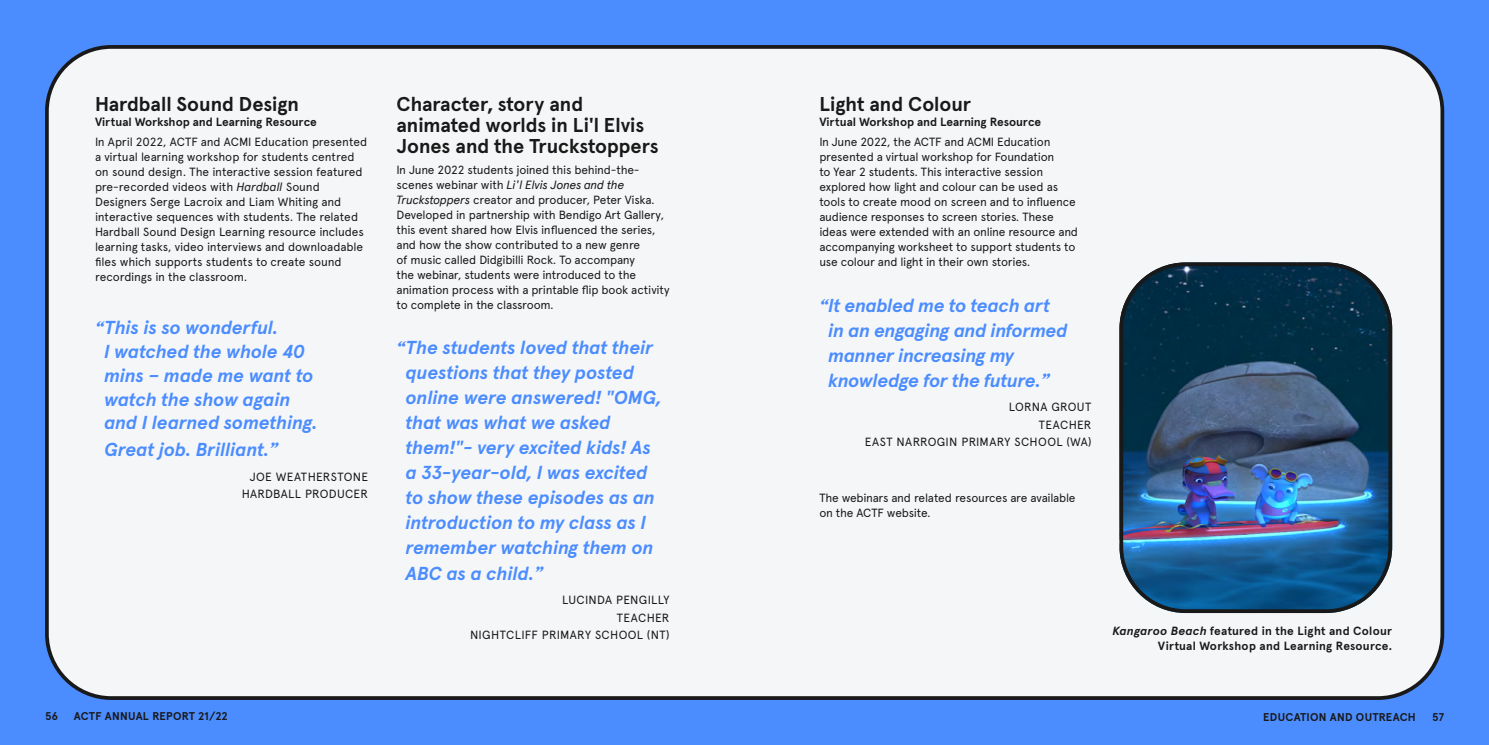
<style>
.page{position:relative;width:1489px;height:745px;background:#fff}
.page>*{position:absolute;margin:0;border:0;box-sizing:border-box;transform-origin:0 0}
.Headings{font:700 20px/21.2px "Apercu Pro";color:#191919}
.Quote_-_Blue{font:italic 700 18.75px/25px "Apercu Pro";letter-spacing:-.01em;color:#4b8cff}
.Headings-2{font:11.88px/15px "Apercu";letter-spacing:-.015em;color:#191919}
.Quote_-_Main_section{font:11.88px/17.5px "Apercu";letter-spacing:.025em;color:#191919;text-align:right}
.Paragraph_Style_2{font:700 11.88px/15px "Apercu Pro";letter-spacing:.02em;color:#191919;text-align:right}
.Headings-3{font:700 11.88px "Apercu";letter-spacing:-.005em;color:#191919}
.BTS_Contents_Sub{font:700 11.25px "Apercu Pro";letter-spacing:.02em;color:#191919}
.body{font:700 11.25px "Apercu Pro";color:#191919}
.s1{font-family:"Apercu Pro";font-style:italic}
.s2{font-style:italic}
</style>
<div class="page">
<div style="left:0;top:0;width:1488px;height:744px;background:#4b8cff"></div>
<div style="left:47px;top:47px;width:1395px;height:650px;background:#f4f6f8;border-radius:64px"></div>
<div style="left:45px;top:45px;width:1398px;height:654px;border:4px solid #191919;border-radius:64px"></div>
<img style="left:1124px;top:267px;width:267px;height:345px">
<div style="left:1119px;top:262px;width:272px;height:350px;border:4px solid #191919;border-radius:64px"></div>
<p class="Headings" style="left:95px;top:92px;width:205px">Hardball Sound Design</p>
<p class="Headings-3" style="left:95px;top:114px;width:223px">Virtual Workshop and Learning Resource</p>
<p class="Headings-2" style="left:95px;top:134px;width:274px">In April 2022, ACTF and ACMI Education presented a virtual learning workshop for students centred on sound design. The interactive session featured pre-recorded videos with <span class="s1">Hardball</span> Sound Designers Serge Lacroix and Liam Whiting and interactive sequences with students. The related Hardball Sound Design Learning resource includes learning tasks, video interviews and downloadable files which supports students to create sound recordings in the classroom.</p>
<p class="Quote_-_Blue" style="left:104px;top:314px;width:215px;line-height:23.8px;text-indent:-9px">“This is so wonderful.<br>I watched the whole 40 mins – made me want to watch the show again and I learned something.</p>
<p class="Quote_-_Blue" style="left:104px;top:435px;width:176px">Great job. Brilliant.”</p>
<p class="Quote_-_Main_section" style="left:242px;top:467px;width:128px">JOE WEATHERSTONE<br>HARDBALL PRODUCER</p>
<p class="Headings" style="left:396px;top:92px;width:264px">Character, story and animated worlds in Li'l Elvis<br>Jones and the Truckstoppers</p>
<p class="Headings-2" style="left:396px;top:162px;width:274px">In June 2022 students joined this behind-the&shy;scenes webinar with <span class="s1">Li'l Elvis Jones and the Truckstoppers</span> creator and producer, Peter Viska.<br>Developed in partnership with Bendigo Art Gallery, this event shared how Elvis influenced the series, and how the show contributed to a new genre<br>of music called Didgibilli Rock. To accompany<br>the webinar, students were introduced to the animation process with a printable flip book activity to complete in the classroom.</p>
<p class="Quote_-_Blue" style="left:405px;top:334px;width:257px;text-indent:-9px">“The students loved that their questions that they posted online were answered! "OMG, that was what we asked them!"- very excited kids! As a 33-year-old, I was excited to show these episodes as an introduction to my class as I remember watching them on<br>ABC as a child.”</p>
<p class="Quote_-_Main_section" style="left:470px;top:590px;width:201px">LUCINDA PENGILLY<br>TEACHER<br>NIGHTCLIFF PRIMARY SCHOOL (NT)</p>
<p class="Headings" style="left:819px;top:92px;width:153px">Light and Colour</p>
<p class="Headings-3" style="left:819px;top:114px;width:223px">Virtual Workshop and Learning Resource</p>
<p class="Headings-2" style="left:819px;top:134px;width:260px">In June 2022, the ACTF and ACMI Education presented a virtual workshop for Foundation<br>to Year 2 students. This interactive session explored how light and colour can be used as tools to create mood on screen and to influence audience responses to screen stories. These ideas were extended with an online resource and accompanying worksheet to support students to use colour and light in their own stories.</p>
<p class="Quote_-_Blue" style="left:828px;top:291px;width:241px;text-indent:-9px">“It enabled me to teach art in an engaging and informed manner increasing my knowledge for the future.”</p>
<p class="Quote_-_Main_section" style="left:864px;top:398px;width:228px">LORNA GROUT<br>TEACHER<br>EAST NARROGIN PRIMARY SCHOOL (WA)</p>
<p class="Headings-2" style="left:819px;top:490px;width:258px">The webinars and related resources are available on the ACTF website.</p>
<p class="Paragraph_Style_2" style="left:1112px;top:622px;width:281px"><span class="s2">Kangaroo Beach</span> featured in the Light and Colour<br>Virtual Workshop and Learning Resource.</p>
<p class="BTS_Contents_Sub" style="left:46px;top:707px;width:14px">56</p>
<p class="BTS_Contents_Sub" style="left:74px;top:707px;width:155px">ACTF ANNUAL REPORT 21/22</p>
<p class="BTS_Contents_Sub" style="left:1263px;top:708px;width:154px">EDUCATION AND OUTREACH</p>
<p class="body" style="left:1432px;top:708px;width:13px">57</p>
</div>
